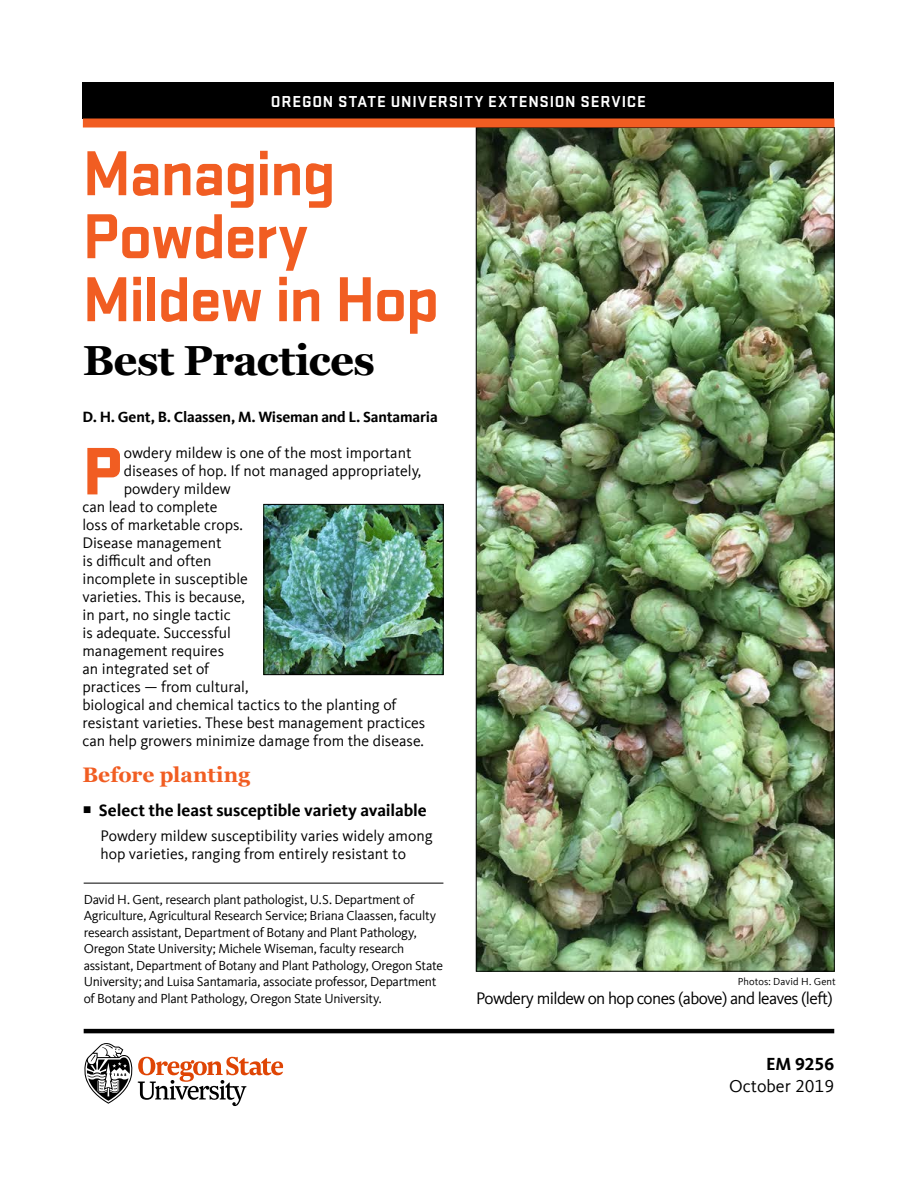
<style>
.page{position:relative;width:918px;height:1188px;background:#fff}
.page>*{position:absolute;margin:0;border:0;box-sizing:border-box;transform-origin:0 0}
.Body_first{font:900 69.75px "Stratum 2";color:#f15d22}
.t1{font:700 66px/63px "Stratum 2";letter-spacing:-.035em;color:#f15d22}
.Head_1{font:700 42px "Georgia";letter-spacing:-.015em;color:#000}
.Subhead_2{font:700 21px "Georgia";color:#f15d22}
.t2{font:18px "Kievit Offc";color:#000}
.t3{font:700 18px "Kievit Offc";color:#000}
.t4{font:17.25px "Kievit Offc";letter-spacing:-.035em;color:#000}
.t5{font:700 17.25px "Kievit Offc";letter-spacing:-.005em;color:#000}
.t6{font:700 16.5px "Stratum 2";letter-spacing:.05em;color:#fff}
.Body_first-2{font:15.75px "Kievit Offc";color:#000}
.Body{font:15.75px/18px "Kievit Offc";color:#000}
.Authors{font:700 15.3px "Kievit Offc";letter-spacing:-.01em;color:#000}
.t7{font:13.5px/16.5px "Kievit Offc";letter-spacing:-.02em;color:#000}
.t8{font:10.5px "Kievit Offc";letter-spacing:.01em;color:#000}
</style>
<div class="page">
<svg style="left:84px;top:1043px;width:199px;height:63px"></svg>
<hr style="left:84px;top:1029px;width:750px;height:4px;background:#000">
<img style="left:478px;top:129px;width:354px;height:840px">
<hr style="left:84px;top:883px;width:359px;height:1px;background:#000">
<div style="left:82px;top:82px;width:752px;height:37px;background:#000"></div>
<div style="left:83px;top:119px;width:751px;height:9px;background:#f15d22"></div>
<img style="left:266px;top:506px;width:175px;height:167px">
<div style="left:264px;top:504px;width:179px;height:171px;border:1px solid #000"></div>
<p class="t6" style="left:271px;top:90px;width:377px">OREGON STATE UNIVERSITY EXTENSION SERVICE</p>
<h2 class="t1" style="left:82px;top:138px;width:359px">Managing<br>Powdery<br>Mildew in Hop</h2>
<p class="Head_1" style="left:83px;top:329px;width:294px">Best Practices</p>
<p class="Authors" style="left:82px;top:408px;width:357px">D. H. Gent, B. Claassen, M. Wiseman and L. Santamaria</p>
<p class="Body_first" style="left:82px;top:420px;width:41px">P</p>
<p class="Body_first-2" style="left:124px;top:444px;width:289px">owdery mildew is one of the most important</p>
<p class="Body_first-2" style="left:124px;top:462px;width:299px">diseases of hop. If not managed appropriately,</p>
<p class="Body_first-2" style="left:124px;top:480px;width:109px">powdery mildew</p>
<p class="Body_first-2" style="left:82px;top:498px;width:137px">can lead to complete</p>
<p class="Body_first-2" style="left:82px;top:516px;width:162px">loss of marketable crops.</p>
<p class="Body_first-2" style="left:82px;top:534px;width:141px">Disease management</p>
<p class="Body_first-2" style="left:82px;top:552px;width:130px">is difficult and often</p>
<p class="Body_first-2" style="left:82px;top:570px;width:167px">incomplete in susceptible</p>
<p class="Body_first-2" style="left:82px;top:588px;width:164px">varieties. This is because,</p>
<p class="Body_first-2" style="left:82px;top:606px;width:150px">in part, no single tactic</p>
<p class="Body_first-2" style="left:82px;top:624px;width:150px">is adequate. Successful</p>
<p class="Body_first-2" style="left:82px;top:642px;width:143px">management requires</p>
<p class="Body_first-2" style="left:82px;top:660px;width:128px">an integrated set of</p>
<p class="Body_first-2" style="left:82px;top:678px;width:168px">practices — from cultural,</p>
<p class="Body_first-2" style="left:82px;top:696px;width:316px">biological and chemical tactics to the planting of</p>
<p class="Body_first-2" style="left:82px;top:714px;width:344px">resistant varieties. These best management practices</p>
<p class="Body_first-2" style="left:82px;top:732px;width:343px">can help growers minimize damage from the disease.</p>
<h2 class="Subhead_2" style="left:82px;top:759px;width:169px">Before planting</h2>
<p class="t5" style="left:99px;top:800px;width:329px">Select the least susceptible variety available</p>
<p class="Body" style="left:100px;top:827px;width:334px">Powdery mildew susceptibility varies widely among hop varieties, ranging from entirely resistant to</p>
<p class="t7" style="left:84px;top:891px;width:361px">David H. Gent, research plant pathologist, U.S. Department of Agriculture, Agricultural Research Service; Briana Claassen, faculty research assistant, Department of Botany and Plant Pathology, Oregon State University; Michele Wiseman, faculty research assistant, Department of Botany and Plant Pathology, Oregon State University; and Luisa Santamaria, associate professor, Department of Botany and Plant Pathology, Oregon State University.</p>
<p class="t8" style="left:738px;top:975px;width:100px">Photos: David H. Gent</p>
<p class="t4" style="left:476px;top:989px;width:358px">Powdery mildew on hop cones (above) and leaves (left)</p>
<p class="t3" style="left:766px;top:1054px;width:70px">EM 9256</p>
<p class="t2" style="left:729px;top:1076px;width:107px">October 2019</p>
</div>
